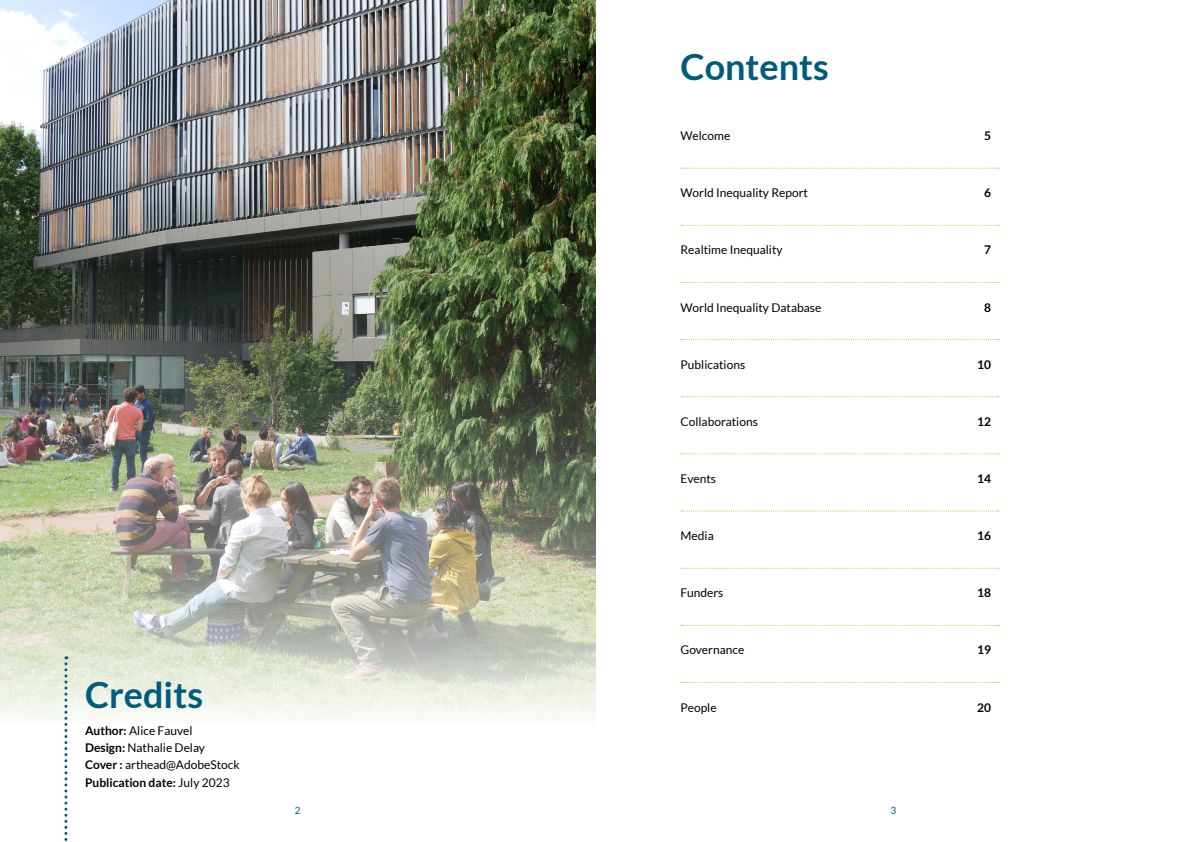
<style>
.page{position:relative;width:1191px;height:842px;background:#fff}
.page>*{position:absolute;margin:0;border:0;box-sizing:border-box;transform-origin:0 0}
.t1{font:700 36px "Lato";color:#015c7c}
.t2{font:12px/17.2px "Lato";color:#000}
.t3{font:700 12px "Lato";color:#000}
.t4{font:10px "Lato";color:#015c7c}
.s1{font-weight:700}
</style>
<div class="page">
<img style="left:0;top:0;width:595px;height:720px">
<svg style="left:681px;top:168px;width:318px;height:1px"></svg>
<svg style="left:681px;top:225px;width:318px;height:1px"></svg>
<svg style="left:681px;top:282px;width:318px;height:1px"></svg>
<svg style="left:681px;top:339px;width:318px;height:1px"></svg>
<svg style="left:681px;top:396px;width:318px;height:1px"></svg>
<svg style="left:681px;top:453px;width:318px;height:1px"></svg>
<svg style="left:681px;top:510px;width:318px;height:1px"></svg>
<svg style="left:681px;top:568px;width:318px;height:1px"></svg>
<svg style="left:681px;top:625px;width:318px;height:1px"></svg>
<svg style="left:681px;top:682px;width:318px;height:1px"></svg>
<svg style="left:64px;top:656px;width:3px;height:185px"></svg>
<h1 class="t1" style="left:85px;top:674px;width:119px">Credits</h1>
<p class="t2" style="left:85px;top:722px;width:156px"><span class="s1">Author:</span> Alice Fauvel<br><span class="s1">Design:</span> Nathalie Delay<br><span class="s1">Cover :</span> arthead@AdobeStock<br><span class="s1">Publication date:</span> July 2023</p>
<h1 class="t1" style="left:680px;top:46px;width:150px">Contents</h1>
<p class="t2" style="left:680px;top:127px;width:51px">Welcome</p>
<p class="t3" style="left:984px;top:129px;width:8px">5</p>
<p class="t2" style="left:680px;top:184px;width:129px">World Inequality Report</p>
<p class="t3" style="left:984px;top:186px;width:8px">6</p>
<p class="t2" style="left:680px;top:241px;width:104px">Realtime Inequality</p>
<p class="t3" style="left:984px;top:243px;width:8px">7</p>
<p class="t2" style="left:680px;top:298px;width:142px">World Inequality Database</p>
<p class="t3" style="left:984px;top:300px;width:8px">8</p>
<p class="t2" style="left:680px;top:356px;width:66px">Publications</p>
<p class="t3" style="left:977px;top:357px;width:15px">10</p>
<p class="t2" style="left:680px;top:413px;width:79px">Collaborations</p>
<p class="t3" style="left:977px;top:415px;width:15px">12</p>
<p class="t2" style="left:680px;top:470px;width:37px">Events</p>
<p class="t3" style="left:977px;top:472px;width:15px">14</p>
<p class="t2" style="left:680px;top:527px;width:35px">Media</p>
<p class="t3" style="left:977px;top:529px;width:15px">16</p>
<p class="t2" style="left:680px;top:584px;width:44px">Funders</p>
<p class="t3" style="left:977px;top:586px;width:15px">18</p>
<p class="t2" style="left:680px;top:641px;width:65px">Governance</p>
<p class="t3" style="left:977px;top:643px;width:15px">19</p>
<p class="t2" style="left:680px;top:698px;width:38px">People</p>
<p class="t3" style="left:977px;top:700px;width:15px">20</p>
<p class="t4" style="left:295px;top:805px;width:7px">2</p>
<p class="t4" style="left:890px;top:805px;width:7px">3</p>
</div>
